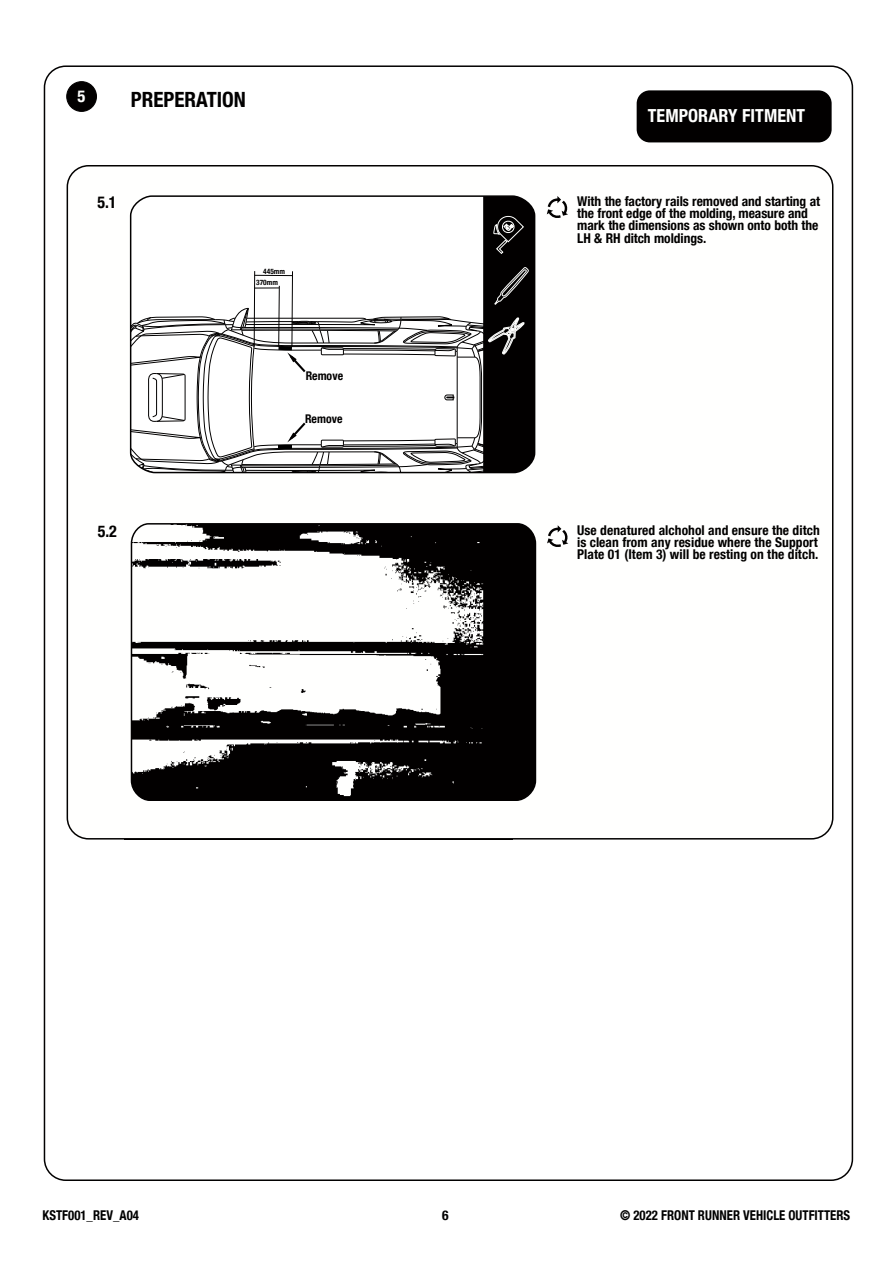
<style>
.page{position:relative;width:893px;height:1263px;background:#fff}
.page>*{position:absolute;margin:0;border:0;box-sizing:border-box;transform-origin:0 0}
.t1{font:700 condensed 21px "Helvetica Neue LT Com";color:#020000}
.t2{font:700 condensed 18px "Helvetica Neue LT Com";letter-spacing:.005em;color:#fffffe}
.t3{font:700 condensed 16.5px "Helvetica Neue LT Com";color:#020000}
.t4{font:700 condensed 16.5px "Helvetica Neue LT Com";color:#fffffe}
.t5{font:700 condensed 16.35px "Helvetica Neue LT Com";color:#020000}
.t6{font:700 condensed 13.5px/12.5px "Helvetica Neue LT Com";letter-spacing:-.005em;color:#020000}
.t7{font:700 condensed 13.5px "Helvetica Neue LT Com";color:#000;scale:.95 1}
.t8{font:700 condensed 12px "Helvetica Neue LT Com";color:#020000}
.t9{font:700 condensed 7.5px "Helvetica Neue LT Com";color:#020000}
</style>
<div class="page">
<svg style="left:66px;top:165px;width:768px;height:675px"></svg>
<div style="left:67px;top:82px;width:29px;height:29px;background:#020000;border-radius:50%"></div>
<div style="left:66px;top:81px;width:31px;height:31px;border:1px solid #020000;border-radius:50%"></div>
<svg style="left:547px;top:525px;width:21px;height:23px"></svg>
<svg style="left:547px;top:196px;width:21px;height:23px"></svg>
<svg style="left:102px;top:192px;width:437px;height:295px"></svg>
<div style="left:637px;top:90px;width:195px;height:52px;background:#020000;border-radius:13px"></div>
<p class="t4" style="left:78px;top:90px;width:9px">5</p>
<h1 class="t1" style="left:131px;top:92px;width:117px">PREPERATION</h1>
<p class="t3" style="left:97px;top:196px;width:21px">5.1</p>
<p class="t9" style="left:263px;top:269px;width:23px">445mm</p>
<p class="t9" style="left:256px;top:280px;width:23px">370mm</p>
<p class="t8" style="left:306px;top:371px;width:39px">Remove</p>
<p class="t8" style="left:305px;top:414px;width:39px">Remove</p>
<p class="t5" style="left:98px;top:525px;width:21px">5.2</p>
<h2 class="t2" style="left:648px;top:109px;width:159px">TEMPORARY FITMENT</h2>
<p class="t6" style="left:577px;top:196px;width:244px">With the factory rails removed and starting at the front edge of the molding, measure and mark the dimensions as shown onto both the LH &amp; RH ditch moldings.</p>
<p class="t6" style="left:577px;top:525px;width:244px">Use denatured alchohol and ensure the ditch is clean from any residue where the Support<br>Plate 01 (Item 3) will be resting on the ditch.</p>
<p class="t7" style="left:43px;top:1211px;width:103px">KSTF001_REV_A04</p>
<p class="t6" style="left:442px;top:1211px;width:8px">6</p>
<p class="t7" style="left:620px;top:1211px;width:244px">© 2022 FRONT RUNNER VEHICLE OUTFITTERS</p>
</div>
